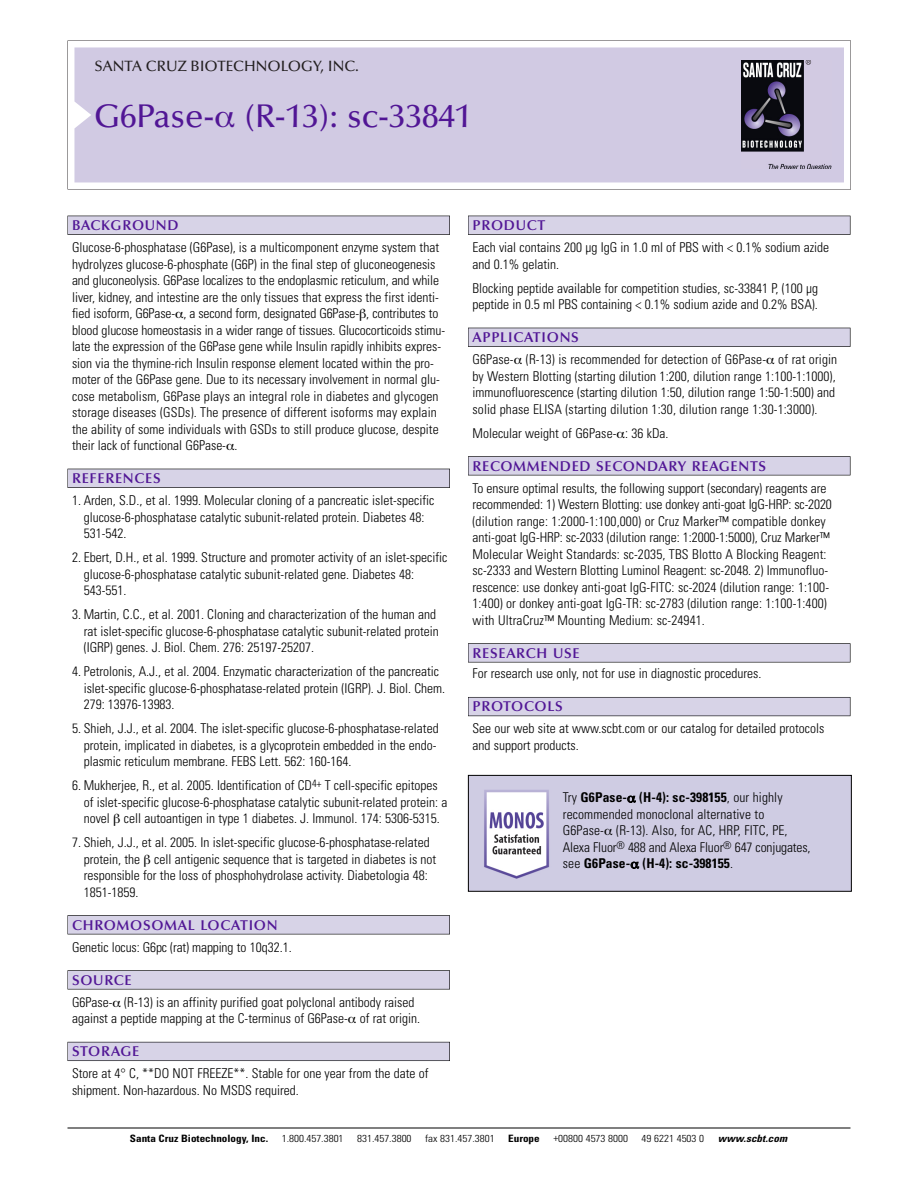
<style>
.page{position:relative;width:918px;height:1188px;background:#fff}
.page>*{position:absolute;margin:0;border:0;box-sizing:border-box;transform-origin:0 0}
.t1{font:500 33px "Optima";color:#511695}
.t2{font:500 15px "Optima";color:#231f20}
.t3{font:600 14.25px "Optima";letter-spacing:.05em;color:#511695}
.t4{font:300 condensed 13.5px/16.5px "Univers";color:#000}
.t5{font:300 condensed 10.2px "Univers";color:#000;scale:1.1 1}
.t6{font:700 condensed 10.2px "Univers";color:#000;scale:1.1 1}
.t7{font:italic 700 condensed 10.2px "Univers";letter-spacing:.005em;color:#000;scale:1.1 1}
.s1{font-weight:700}
</style>
<div class="page">
<svg style="left:68px;top:40px;width:783px;height:149px"></svg>
<div style="left:74px;top:47px;width:770px;height:135px;background:#d1cae3"></div>
<img style="left:741px;top:60px;width:90px;height:108px">
<div style="left:68px;top:216px;width:382px;height:19px;background:#525155"></div>
<div style="left:68px;top:216px;width:381px;height:18px;background:#d7d3e7"></div>
<div style="left:68px;top:469px;width:382px;height:19px;background:#515055"></div>
<div style="left:68px;top:469px;width:381px;height:18px;background:#d7d3e7"></div>
<div style="left:68px;top:915px;width:382px;height:19px;background:#545357"></div>
<div style="left:68px;top:916px;width:381px;height:18px;background:#d7d3e7"></div>
<div style="left:68px;top:970px;width:382px;height:19px;background:#575759"></div>
<div style="left:68px;top:971px;width:381px;height:18px;background:#d7d3e7"></div>
<div style="left:68px;top:1042px;width:382px;height:19px;background:#5b5a62"></div>
<div style="left:68px;top:1042px;width:381px;height:18px;background:#d7d3e7"></div>
<div style="left:468px;top:216px;width:382px;height:19px;background:#525155"></div>
<div style="left:468px;top:216px;width:382px;height:18px;background:#d7d3e7"></div>
<div style="left:468px;top:328px;width:382px;height:19px;background:#515055"></div>
<div style="left:468px;top:328px;width:382px;height:18px;background:#d7d3e7"></div>
<div style="left:468px;top:456px;width:382px;height:19px;background:#545357"></div>
<div style="left:468px;top:457px;width:382px;height:18px;background:#d7d3e7"></div>
<div style="left:468px;top:643px;width:382px;height:19px;background:#575759"></div>
<div style="left:468px;top:644px;width:382px;height:18px;background:#d7d3e7"></div>
<div style="left:468px;top:697px;width:382px;height:19px;background:#5b5961"></div>
<div style="left:468px;top:698px;width:382px;height:18px;background:#d7d3e7"></div>
<hr style="left:68px;top:1128px;width:782px;height:1px;background:#000">
<img style="left:470px;top:777px;width:380px;height:113px">
<div style="left:468px;top:775px;width:384px;height:117px;border:1px solid #000"></div>
<svg style="left:216px;top:112px;width:18px;height:16px"></svg>
<svg style="left:628px;top:796px;width:7px;height:6px"></svg>
<svg style="left:605px;top:829px;width:7px;height:7px"></svg>
<svg style="left:631px;top:862px;width:8px;height:6px"></svg>
<p class="t2" style="left:94px;top:61px;width:266px">SANTA CRUZ BIOTECHNOLOGY, INC.</p>
<h1 class="t1" style="left:94px;top:103px;width:379px">G6Pase- (R-13): sc-33841</h1>
<p class="t3" style="left:72px;top:219px;width:108px">BACKGROUND</p>
<p class="t4" style="left:72px;top:240px;width:375px">Glucose-6-phosphatase (G6Pase), is a multicomponent enzyme system that hydrolyzes glucose-6-phosphate (G6P) in the final step of gluconeogenesis and gluconeolysis. G6Pase localizes to the endoplasmic reticulum, and while liver, kidney, and intestine are the only tissues that express the first identi&shy;fied isoform, G6Pase- , a second form, designated G6Pase- , contributes to blood glucose homeostasis in a wider range of tissues. Glucocorticoids stimu&shy;late the expression of the G6Pase gene while Insulin rapidly inhibits expres&shy;sion via the thymine-rich Insulin response element located within the pro&shy;moter of the G6Pase gene. Due to its necessary involvement in normal glu&shy;cose metabolism, G6Pase plays an integral role in diabetes and glycogen storage diseases (GSDs). The presence of different isoforms may explain the ability of some individuals with GSDs to still produce glucose, despite their lack of functional G6Pase- .</p>
<p class="t3" style="left:72px;top:473px;width:90px">REFERENCES</p>
<p class="t4" style="left:84px;top:493px;width:352px;text-indent:-12px">1. Arden, S.D., et al. 1999. Molecular cloning of a pancreatic islet-specific glucose-6-phosphatase catalytic subunit-related protein. Diabetes 48:<br>531-542.</p>
<p class="t4" style="left:84px;top:550px;width:365px;text-indent:-12px">2. Ebert, D.H., et al. 1999. Structure and promoter activity of an islet-specific glucose-6-phosphatase catalytic subunit-related gene. Diabetes 48:<br>543-551.</p>
<p class="t4" style="left:84px;top:607px;width:357px;text-indent:-12px">3. Martin, C.C., et al. 2001. Cloning and characterization of the human and rat islet-specific glucose-6-phosphatase catalytic subunit-related protein (IGRP) genes. J. Biol. Chem. 276: 25197-25207.</p>
<p class="t4" style="left:84px;top:664px;width:363px;text-indent:-12px">4. Petrolonis, A.J., et al. 2004. Enzymatic characterization of the pancreatic islet-specific glucose-6-phosphatase-related protein (IGRP). J. Biol. Chem.<br>279: 13976-13983.</p>
<p class="t4" style="left:84px;top:721px;width:356px;text-indent:-12px">5. Shieh, J.J., et al. 2004. The islet-specific glucose-6-phosphatase-related protein, implicated in diabetes, is a glycoprotein embedded in the endo&shy;plasmic reticulum membrane. FEBS Lett. 562: 160-164.</p>
<p class="t4" style="left:84px;top:778px;width:365px;text-indent:-12px">6. Mukherjee, R., et al. 2005. Identification of CD<sup>4+</sup> T cell-specific epitopes of islet-specific glucose-6-phosphatase catalytic subunit-related protein: a novel cell autoantigen in type 1 diabetes. J. Immunol. 174: 5306-5315.</p>
<p class="t4" style="left:84px;top:835px;width:354px;text-indent:-12px">7. Shieh, J.J., et al. 2005. In islet-specific glucose-6-phosphatase-related protein, the cell antigenic sequence that is targeted in diabetes is not responsible for the loss of phosphohydrolase activity. Diabetologia 48:<br>1851-1859.</p>
<p class="t3" style="left:72px;top:919px;width:207px">CHROMOSOMAL LOCATION</p>
<p class="t4" style="left:72px;top:940px;width:221px">Genetic locus: G6pc (rat) mapping to 10q32.1.</p>
<p class="t3" style="left:72px;top:974px;width:61px">SOURCE</p>
<p class="t4" style="left:72px;top:995px;width:350px">G6Pase- (R-13) is an affinity purified goat polyclonal antibody raised against a peptide mapping at the C-terminus of G6Pase- of rat origin.</p>
<p class="t3" style="left:72px;top:1046px;width:69px">STORAGE</p>
<p class="t4" style="left:72px;top:1066px;width:358px">Store at 4° C, **DO NOT FREEZE**. Stable for one year from the date of shipment. Non-hazardous. No MSDS required.</p>
<p class="t3" style="left:473px;top:219px;width:74px">PRODUCT</p>
<p class="t4" style="left:473px;top:240px;width:358px">Each vial contains 200 µg IgG in 1.0 ml of PBS with &lt; 0.1% sodium azide and 0.1% gelatin.</p>
<p class="t4" style="left:473px;top:281px;width:347px">Blocking peptide available for competition studies, sc-33841 P, (100 µg peptide in 0.5 ml PBS containing &lt; 0.1% sodium azide and 0.2% BSA).</p>
<p class="t3" style="left:473px;top:332px;width:108px">APPLICATIONS</p>
<p class="t4" style="left:473px;top:352px;width:366px">G6Pase- (R-13) is recommended for detection of G6Pase- of rat origin by Western Blotting (starting dilution 1:200, dilution range 1:100-1:1000), immunofluorescence (starting dilution 1:50, dilution range 1:50-1:500) and solid phase ELISA (starting dilution 1:30, dilution range 1:30-1:3000).</p>
<p class="t4" style="left:473px;top:426px;width:198px">Molecular weight of G6Pase- : 36 kDa.</p>
<p class="t3" style="left:473px;top:460px;width:295px">RECOMMENDED SECONDARY REAGENTS</p>
<p class="t4" style="left:473px;top:481px;width:361px">To ensure optimal results, the following support (secondary) reagents are recommended: 1) Western Blotting: use donkey anti-goat IgG-HRP: sc-2020 (dilution range: 1:2000-1:100,000) or Cruz Marker™ compatible donkey anti-goat IgG-HRP: sc-2033 (dilution range: 1:2000-1:5000), Cruz Marker™ Molecular Weight Standards: sc-2035, TBS Blotto A Blocking Reagent: sc-2333 and Western Blotting Luminol Reagent: sc-2048. 2) Immunofluo&shy;rescence: use donkey anti-goat IgG-FITC: sc-2024 (dilution range: 1:100- 1:400) or donkey anti-goat IgG-TR: sc-2783 (dilution range: 1:100-1:400) with UltraCruz™ Mounting Medium: sc-24941.</p>
<p class="t3" style="left:473px;top:647px;width:109px">RESEARCH USE</p>
<p class="t4" style="left:473px;top:667px;width:290px">For research use only, not for use in diagnostic procedures.</p>
<p class="t3" style="left:473px;top:701px;width:92px">PROTOCOLS</p>
<p class="t4" style="left:473px;top:722px;width:353px">See our web site at www.scbt.com or our catalog for detailed protocols and support products.</p>
<p class="t4" style="left:563px;top:791px;width:249px">Try <span class="s1">G6Pase- (H-4): sc-398155</span>, our highly recommended monoclonal alternative to<br>G6Pase- (R-13). Also, for AC, HRP, FITC, PE, Alexa Fluor<sup>®</sup> 488 and Alexa Fluor<sup>®</sup> 647 conjugates, see <span class="s1">G6Pase- (H-4): sc-398155</span>.</p>
<p class="t6" style="left:130px;top:1135px;width:127px">Santa Cruz Biotechnology, Inc.</p>
<p class="t5" style="left:282px;top:1135px;width:58px">1.800.457.3801</p>
<p class="t5" style="left:357px;top:1135px;width:51px">831.457.3800</p>
<p class="t5" style="left:425px;top:1135px;width:65px">fax 831.457.3801</p>
<p class="t6" style="left:508px;top:1135px;width:30px">Europe</p>
<p class="t5" style="left:553px;top:1135px;width:69px">+00800 4573 8000</p>
<p class="t5" style="left:642px;top:1135px;width:58px">49 6221 4503 0</p>
<p class="t7" style="left:718px;top:1135px;width:64px">www.scbt.com</p>
</div>
